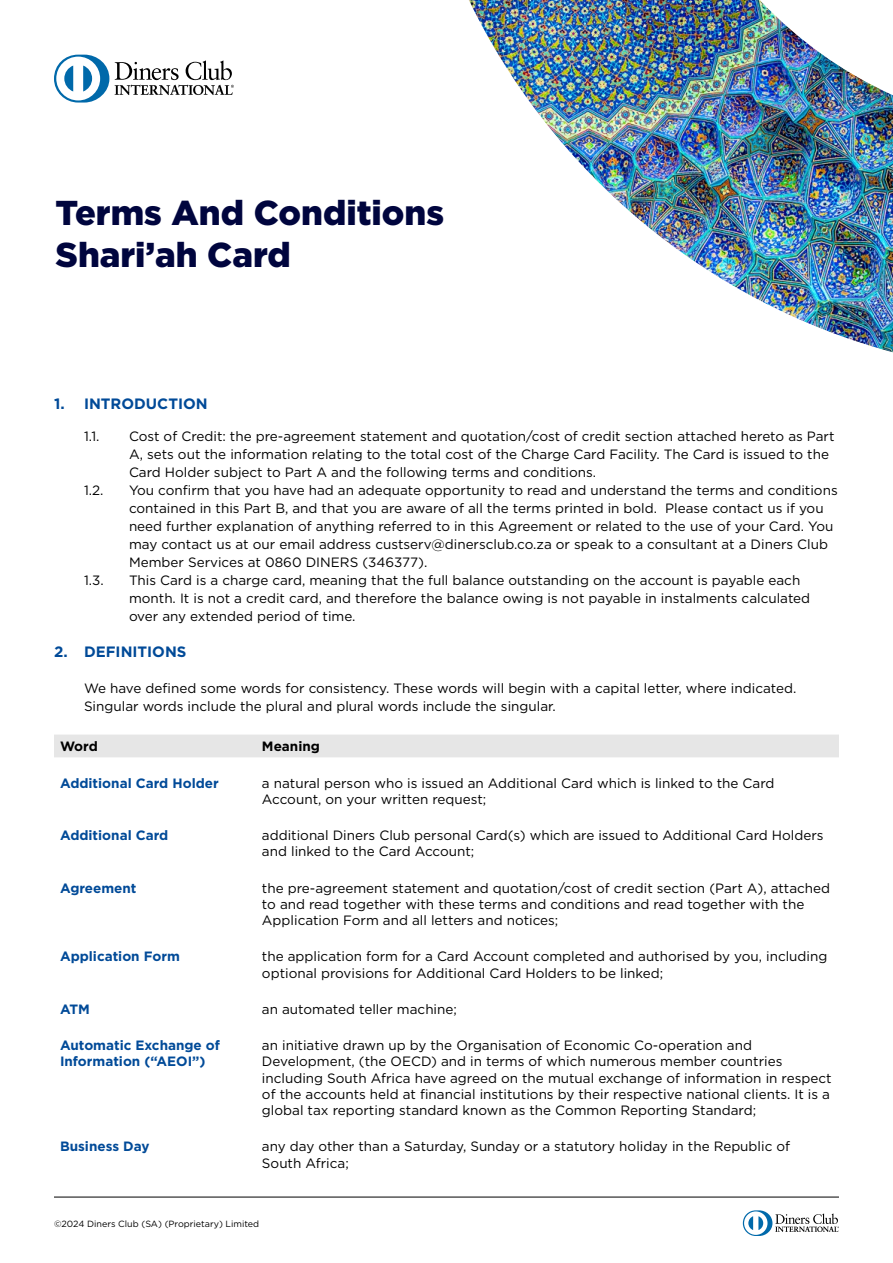
<style>
.page{position:relative;width:893px;height:1263px;background:#fff}
.page>*{position:absolute;margin:0;border:0;box-sizing:border-box;transform-origin:0 0}
.t1{font:900 34.5px/41.4px "Gotham";color:#00053e}
.t2{font:700 15px "Gotham";color:#004a98}
.t3{font:13.5px/16.2px "Gotham";color:#000}
.t4{font:700 13.5px/16.2px "Gotham";color:#004a98}
.t5{font:700 13.5px "Gotham";color:#000}
.t6{font:9px "Gotham";color:#000}
</style>
<div class="page">
<svg style="left:743px;top:1210px;width:96px;height:26px"></svg>
<hr style="left:54px;top:1197px;width:785px;height:1px;background:#000">
<div style="left:54px;top:734px;width:785px;height:23px;background:#e6e6e6"></div>
<img style="left:469px;top:0;width:424px;height:352px">
<svg style="left:115px;top:60px;width:119px;height:35px"></svg>
<svg style="left:54px;top:55px;width:55px;height:48px"></svg>
<h1 class="t1" style="left:56px;top:191px;width:390px">Terms And Conditions<br>Shari’ah Card</h1>
<p class="t2" style="left:54px;top:394px;width:155px">1. INTRODUCTION</p>
<p class="t3" style="left:84px;top:427px;width:17px">1.1.</p>
<p class="t3" style="left:129px;top:426px;width:707px;line-height:18px">Cost of Credit: the pre-agreement statement and quotation/cost of credit section attached hereto as Part<br>A, sets out the information relating to the total cost of the Charge Card Facility. The Card is issued to the<br>Card Holder subject to Part A and the following terms and conditions.</p>
<p class="t3" style="left:84px;top:481px;width:21px">1.2.</p>
<p class="t3" style="left:129px;top:480px;width:710px;line-height:18px">You confirm that you have had an adequate opportunity to read and understand the terms and conditions contained in this Part B, and that you are aware of all the terms printed in bold. Please contact us if you need further explanation of anything referred to in this Agreement or related to the use of your Card. You may contact us at our email address custserv@dinersclub.co.za or speak to a consultant at a Diners Club Member Services at 0860 DINERS (346377).</p>
<p class="t3" style="left:84px;top:571px;width:21px">1.3.</p>
<p class="t3" style="left:129px;top:570px;width:683px;line-height:18px">This Card is a charge card, meaning that the full balance outstanding on the account is payable each month. It is not a credit card, and therefore the balance owing is not payable in instalments calculated over any extended period of time.</p>
<p class="t2" style="left:54px;top:641px;width:134px">2. DEFINITIONS</p>
<p class="t3" style="left:84px;top:678px;width:714px;line-height:18px">We have defined some words for consistency. These words will begin with a capital letter, where indicated.<br>Singular words include the plural and plural words include the singular.</p>
<p class="t5" style="left:60px;top:738px;width:39px">Word</p>
<p class="t5" style="left:262px;top:738px;width:59px">Meaning</p>
<p class="t4" style="left:60px;top:775px;width:160px">Additional Card Holder</p>
<p class="t3" style="left:262px;top:774px;width:514px">a natural person who is issued an Additional Card which is linked to the Card<br>Account, on your written request;</p>
<p class="t4" style="left:60px;top:827px;width:110px">Additional Card</p>
<p class="t3" style="left:262px;top:827px;width:563px">additional Diners Club personal Card(s) which are issued to Additional Card Holders and linked to the Card Account;</p>
<p class="t4" style="left:60px;top:880px;width:78px">Agreement</p>
<p class="t3" style="left:262px;top:879px;width:570px">the pre-agreement statement and quotation/cost of credit section (Part A), attached to and read together with these terms and conditions and read together with the<br>Application Form and all letters and notices;</p>
<p class="t4" style="left:60px;top:948px;width:121px">Application Form</p>
<p class="t3" style="left:262px;top:948px;width:567px">the application form for a Card Account completed and authorised by you, including optional provisions for Additional Card Holders to be linked;</p>
<p class="t4" style="left:60px;top:1001px;width:31px">ATM</p>
<p class="t3" style="left:262px;top:1001px;width:196px">an automated teller machine;</p>
<p class="t4" style="left:60px;top:1037px;width:162px">Automatic Exchange of<br>Information (“AEOI”)</p>
<p class="t3" style="left:262px;top:1037px;width:571px">an initiative drawn up by the Organisation of Economic Co-operation and Development, (the OECD) and in terms of which numerous member countries including South Africa have agreed on the mutual exchange of information in respect of the accounts held at financial institutions by their respective national clients. It is a global tax reporting standard known as the Common Reporting Standard;</p>
<p class="t4" style="left:60px;top:1138px;width:91px">Business Day</p>
<p class="t3" style="left:262px;top:1138px;width:530px">any day other than a Saturday, Sunday or a statutory holiday in the Republic of<br>South Africa;</p>
<p class="t6" style="left:54px;top:1218px;width:207px">©2024 Diners Club (SA) (Proprietary) Limited</p>
</div>
